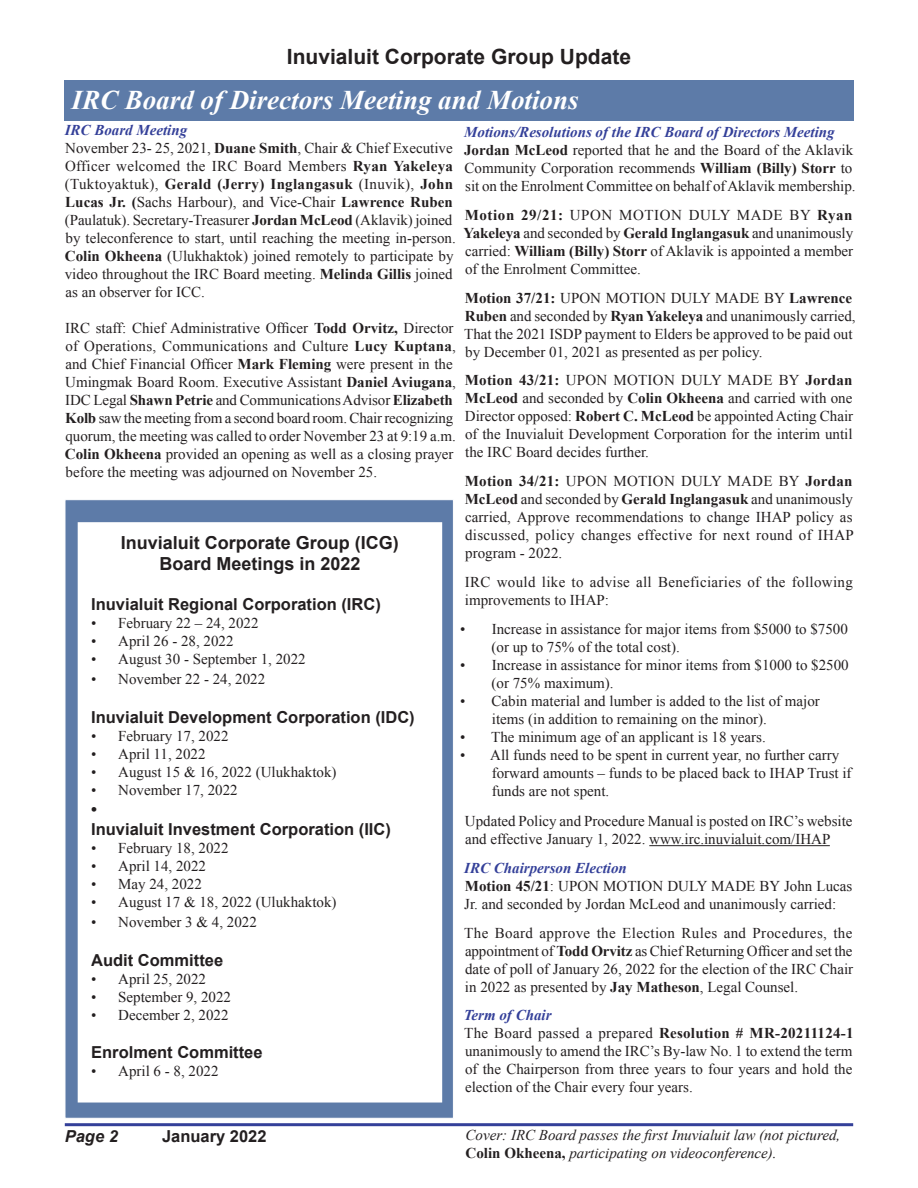
<style>
.page{position:relative;width:918px;height:1188px;background:#fff}
.page>*{position:absolute;margin:0;border:0;box-sizing:border-box;transform-origin:0 0}
.t1{font:italic 700 27px "Times New Roman";color:#fff}
.t2{font:700 21px "Arial";color:#231f20}
.t3{font:700 18px/21.6px "Arial";color:#231f20;text-align:center}
.t4{font:700 16.5px/19.8px "Arial";color:#231f20}
.t5{font:italic 700 16.5px "Arial";color:#231f20}
.t6{font:15px/18px "Times New Roman";color:#231f20}
.t7{font:italic 15px/18px "Times New Roman";color:#231f20}
.t8{font:15px/18px "Times New Roman";letter-spacing:.02em;color:#231f20}
.s1{font-weight:700;font-style:italic;color:#344099}
.s2{font-weight:700}
.s3{font-weight:700;font-style:normal}
</style>
<div class="page">
<hr style="left:65px;top:1123px;width:788px;height:3px;background:#344099">
<div style="left:65px;top:500px;width:389px;height:618px;background:#5d7ba8;border:1px solid #fff"></div>
<div style="left:84px;top:529px;width:351px;height:567px;background:#fff"></div>
<div style="left:78px;top:522px;width:364px;height:581px;border:14px solid #fff"></div>
<div style="left:65px;top:80px;width:789px;height:41px;background:#5d7ba8"></div>
<hr style="left:649px;top:845px;width:181px;height:1px;background:#231f20">
<h2 class="t2" style="left:287px;top:43px;width:346px">Inuvialuit Corporate Group Update</h2>
<h1 class="t1" style="left:72px;top:82px;width:509px">IRC Board of Directors Meeting and Motions</h1>
<p class="t6" style="left:464px;top:123px;width:393px"><span class="s1">Motions/Resolutions of the IRC Board of Directors Meeting </span><span class="s2">Jordan McLeod</span> reported that he and the Board of the Aklavik Community Corporation recommends <span class="s2">William (Billy) Storr</span> to sit on the Enrolment Committee on behalf of Aklavik membership.</p>
<p class="t6" style="left:464px;top:205px;width:391px;text-align:justify"><span class="s2">Motion 29/21:</span> UPON MOTION DULY MADE BY <span class="s2">Ryan Yakeleya</span> and seconded by <span class="s2">Gerald Inglangasuk</span> and unanimously carried: <span class="s2">William (Billy) Storr</span> of Aklavik is appointed a member of the Enrolment Committee.</p>
<p class="t6" style="left:464px;top:288px;width:393px"><span class="s2">Motion 37/21:</span> UPON MOTION DULY MADE BY <span class="s2">Lawrence Ruben</span> and seconded by <span class="s2">Ryan Yakeleya</span> and unanimously carried, That the 2021 ISDP payment to Elders be approved to be paid out by December 01, 2021 as presented as per policy.</p>
<p class="t6" style="left:465px;top:371px;width:390px;text-align:justify"><span class="s2">Motion 43/21:</span> UPON MOTION DULY MADE BY <span class="s2">Jordan McLeod</span> and seconded by <span class="s2">Colin Okheena</span> and carried with one Director opposed: <span class="s2">Robert C. McLeod</span> be appointed Acting Chair of the Inuvialuit Development Corporation for the interim until the IRC Board decides further.</p>
<p class="t6" style="left:465px;top:472px;width:391px;text-align:justify"><span class="s2">Motion 34/21:</span> UPON MOTION DULY MADE BY <span class="s2">Jordan McLeod</span> and seconded by <span class="s2">Gerald Inglangasuk</span> and unanimously carried, Approve recommendations to change IHAP policy as discussed, policy changes effective for next round of IHAP program - 2022.</p>
<p class="t8" style="left:465px;top:573px;width:390px">IRC would like to advise all Beneficiaries of the following improvements to IHAP:</p>
<p class="t6" style="left:492px;top:619px;width:358px;text-indent:-31px">• Increase in assistance for major items from $5000 to $7500 (or up to 75% of the total cost).</p>
<p class="t6" style="left:492px;top:655px;width:359px;text-indent:-31px">• Increase in assistance for minor items from $1000 to $2500 (or 75% maximum).</p>
<p class="t6" style="left:492px;top:691px;width:329px;text-indent:-32px">• Cabin material and lumber is added to the list of major items (in addition to remaining on the minor).</p>
<p class="t6" style="left:460px;top:727px;width:307px">• The minimum age of an applicant is 18 years.</p>
<p class="t6" style="left:492px;top:745px;width:361px;text-indent:-32px">• All funds need to be spent in current year, no further carry forward amounts – funds to be placed back to IHAP Trust if funds are not spent.</p>
<p class="t6" style="left:465px;top:812px;width:389px">Updated Policy and Procedure Manual is posted on IRC’s website and effective January 1, 2022. www.irc.inuvialuit.com/IHAP</p>
<p class="t6" style="left:464px;top:859px;width:390px"><span class="s1">IRC Chairperson Election<br></span><span class="s2">Motion 45/21</span>: UPON MOTION DULY MADE BY John Lucas<br>Jr. and seconded by Jordan McLeod and unanimously carried:</p>
<p class="t6" style="left:464px;top:923px;width:390px;text-align:justify">The Board approve the Election Rules and Procedures, the appointment of <span class="s2">Todd Orvitz</span> as Chief Returning Officer and set the date of poll of January 26, 2022 for the election of the IRC Chair in 2022 as presented by <span class="s2">Jay Matheson</span>, Legal Counsel.</p>
<p class="t6" style="left:464px;top:1006px;width:391px"><span class="s1">Term of Chair<br></span>The Board passed a prepared <span class="s2">Resolution # MR-20211124-1 </span>unanimously to amend the IRC’s By-law No. 1 to extend the term of the Chairperson from three years to four years and hold the election of the Chair every four years.</p>
<p class="t7" style="left:466px;top:1126px;width:376px">Cover: IRC Board passes the first Inuvialuit law (not pictured,<br><span class="s3">Colin Okheena,</span> participating on videoconference).</p>
<p class="t6" style="left:65px;top:121px;width:393px"><span class="s1">IRC Board Meeting<br></span>November 23- 25, 2021, <span class="s2">Duane Smith</span>, Chair &amp; Chief Executive Officer welcomed the IRC Board Members <span class="s2">Ryan Yakeleya </span>(Tuktoyaktuk), <span class="s2">Gerald (Jerry) Inglangasuk</span> (Inuvik), <span class="s2">John Lucas Jr. (</span>Sachs Harbour), and Vice-Chair <span class="s2">Lawrence Ruben </span>(Paulatuk). Secretary-Treasurer <span class="s2">Jordan McLeod</span> (Aklavik) joined by teleconference to start, until reaching the meeting in-person.<br><span class="s2">Colin Okheena</span> (Ulukhaktok) joined remotely to participate by video throughout the IRC Board meeting. <span class="s2">Melinda Gillis</span> joined as an observer for ICC.</p>
<p class="t6" style="left:65px;top:319px;width:393px">IRC staff: Chief Administrative Officer <span class="s2">Todd Orvitz,</span> Director of Operations, Communications and Culture <span class="s2">Lucy Kuptana</span>, and Chief Financial Officer <span class="s2">Mark Fleming</span> were present in the Umingmak Board Room. Executive Assistant <span class="s2">Daniel Aviugana</span>, IDC Legal <span class="s2">Shawn Petrie</span> and Communications Advisor <span class="s2">Elizabeth Kolb</span> saw the meeting from a second board room. Chair recognizing quorum, the meeting was called to order November 23 at 9:19 a.m.<br><span class="s2">Colin Okheena</span> provided an opening as well as a closing prayer before the meeting was adjourned on November 25.</p>
<p class="t3" style="left:121px;top:532px;width:280px">Inuvialuit Corporate Group (ICG)<br>Board Meetings in 2022</p>
<p class="t4" style="left:91px;top:595px;width:291px">Inuvialuit Regional Corporation (IRC)</p>
<p class="t6" style="left:91px;top:614px;width:169px">• February 22 – 24, 2022</p>
<p class="t6" style="left:91px;top:632px;width:144px">• April 26 - 28, 2022</p>
<p class="t6" style="left:91px;top:650px;width:216px">• August 30 - September 1, 2022</p>
<p class="t6" style="left:91px;top:670px;width:176px">• November 22 - 24, 2022</p>
<p class="t4" style="left:91px;top:708px;width:325px">Inuvialuit Development Corporation (IDC)</p>
<p class="t6" style="left:91px;top:727px;width:139px">• February 17, 2022</p>
<p class="t6" style="left:91px;top:745px;width:116px">• April 11, 2022</p>
<p class="t6" style="left:91px;top:763px;width:247px">• August 15 &amp; 16, 2022 (Ulukhaktok)</p>
<p class="t6" style="left:91px;top:781px;width:148px">• November 17, 2022</p>
<p class="t4" style="left:91px;top:800px;width:301px">•<br>Inuvialuit Investment Corporation (IIC)</p>
<p class="t6" style="left:91px;top:839px;width:139px">• February 18, 2022</p>
<p class="t6" style="left:91px;top:857px;width:116px">• April 14, 2022</p>
<p class="t6" style="left:91px;top:875px;width:112px">• May 24, 2022</p>
<p class="t6" style="left:91px;top:893px;width:247px">• August 17 &amp; 18, 2022 (Ulukhaktok)</p>
<p class="t6" style="left:91px;top:913px;width:167px">• November 3 &amp; 4, 2022</p>
<p class="t4" style="left:91px;top:951px;width:133px">Audit Committee</p>
<p class="t6" style="left:91px;top:970px;width:116px">• April 25, 2022</p>
<p class="t6" style="left:91px;top:988px;width:141px">• September 9, 2022</p>
<p class="t6" style="left:91px;top:1006px;width:139px">• December 2, 2022</p>
<p class="t4" style="left:91px;top:1043px;width:173px">Enrolment Committee</p>
<p class="t6" style="left:91px;top:1062px;width:129px">• April 6 - 8, 2022</p>
<p class="t5" style="left:65px;top:1125px;width:55px">Page 2</p>
<p class="t4" style="left:162px;top:1126px;width:106px">January 2022</p>
</div>
